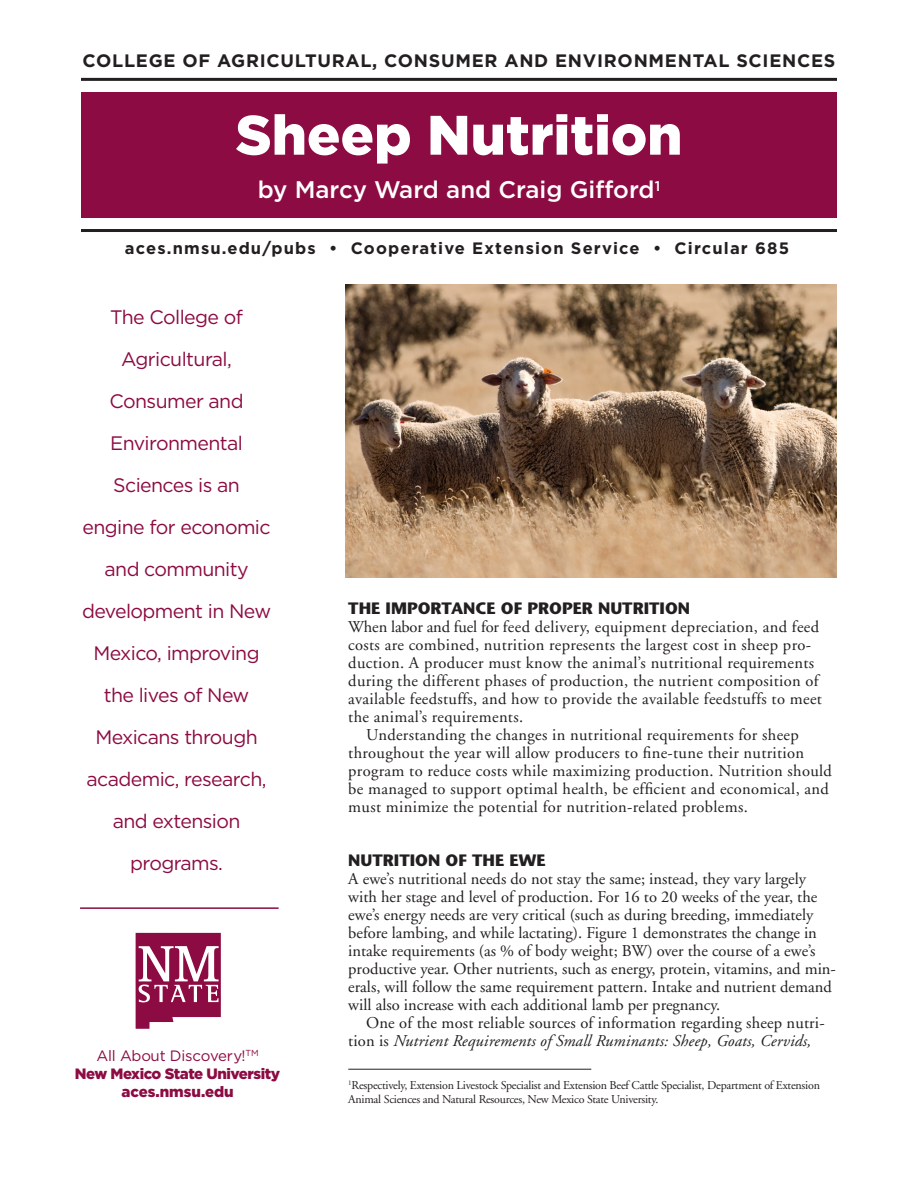
<style>
.page{position:relative;width:918px;height:1188px;background:#fff}
.page>*{position:absolute;margin:0;border:0;box-sizing:border-box;transform-origin:0 0}
.t1{font:900 55.5px "Gotham";color:#fff}
.t2{font:500 24px "Gotham";color:#fff}
.Clause{font:19.5px/42px "Gotham";letter-spacing:-.03em;color:#8c0b42;text-align:center}
.t3{font:700 18px "Gotham";letter-spacing:.04em;color:#231f20}
.A_Body_Text_11_12_no{font:16.5px/18px "Adobe Garamond";color:#231f20}
.A_Body_Text_11_12{font:16.5px/18px "Adobe Garamond";letter-spacing:.02em;color:#231f20}
.A_Body_Text_11_12_no-2{font:16.5px/18px "Adobe Garamond";letter-spacing:.02em;color:#231f20}
.t4{font:700 16.5px "Gotham";letter-spacing:.07em;color:#231f20}
.A_Subtitle1_11_12_AL{font:700 16.5px "Stone Sans";color:#231f20}
.t5{font:900 15px "Gotham";letter-spacing:-.03em;color:#8c0b42}
.t6{font:15px "Gotham";letter-spacing:-.01em;color:#8c0b42}
.t7{font:900 15px "Gotham";color:#8c0b42}
.Footnote{font:12px/14.4px "Adobe Garamond";letter-spacing:-.02em;color:#231f20}
.s1{font-style:italic}
</style>
<div class="page">
<hr style="left:348px;top:1069px;width:243px;height:1px;background:#231f20">
<hr style="left:81px;top:78px;width:756px;height:3px;background:#231f20">
<hr style="left:81px;top:229px;width:756px;height:3px;background:#231f20">
<div style="left:81px;top:92px;width:756px;height:126px;background:#8c0b42"></div>
<hr style="left:80px;top:907px;width:199px;height:2px;background:#8c0b42">
<img style="left:135px;top:932px;width:86px;height:97px">
<img style="left:346px;top:285px;width:491px;height:293px">
<p class="t3" style="left:83px;top:49px;width:754px">COLLEGE OF AGRICULTURAL, CONSUMER AND ENVIRONMENTAL SCIENCES</p>
<p class="t1" style="left:236px;top:97px;width:448px">Sheep Nutrition</p>
<p class="t2" style="left:258px;top:174px;width:404px">by Marcy Ward and Craig Gifford<sup>1</sup></p>
<p class="t4" style="left:125px;top:237px;width:666px">aces.nmsu.edu/pubs • Cooperative Extension Service • Circular 685</p>
<p class="Clause" style="left:82px;top:296px;width:191px">The College of<br>Agricultural,<br>Consumer and<br>Environmental<br>Sciences is an engine for economic and community development in New<br>Mexico, improving the lives of New<br>Mexicans through academic, research, and extension programs.</p>
<p class="t6" style="left:96px;top:1046px;width:164px">All About Discovery!<sup>TM</sup></p>
<p class="t5" style="left:75px;top:1063px;width:207px">New Mexico State University</p>
<p class="t7" style="left:121px;top:1081px;width:114px">aces.nmsu.edu</p>
<p class="A_Subtitle1_11_12_AL" style="left:348px;top:598px;width:343px">THE IMPORTANCE OF PROPER NUTRITION</p>
<p class="A_Body_Text_11_12_no-2" style="left:348px;top:618px;width:475px">When labor and fuel for feed delivery, equipment depreciation, and feed costs are combined, nutrition represents the largest cost in sheep pro&shy;duction. A producer must know the animal’s nutritional requirements during the different phases of production, the nutrient composition of available feedstuffs, and how to provide the available feedstuffs to meet the animal’s requirements.</p>
<p class="A_Body_Text_11_12" style="left:348px;top:726px;width:485px;text-indent:18px">Understanding the changes in nutritional requirements for sheep throughout the year will allow producers to fine-tune their nutrition program to reduce costs while maximizing production. Nutrition should be managed to support optimal health, be efficient and economical, and must minimize the potential for nutrition-related problems.</p>
<p class="A_Subtitle1_11_12_AL" style="left:348px;top:850px;width:199px">NUTRITION OF THE EWE</p>
<p class="A_Body_Text_11_12_no" style="left:348px;top:870px;width:489px">A ewe’s nutritional needs do not stay the same; instead, they vary largely with her stage and level of production. For 16 to 20 weeks of the year, the ewe’s energy needs are very critical (such as during breeding, immediately before lambing, and while lactating). Figure 1 demonstrates the change in intake requirements (as % of body weight; BW) over the course of a ewe’s productive year. Other nutrients, such as energy, protein, vitamins, and min&shy;erals, will follow the same requirement pattern. Intake and nutrient demand will also increase with each additional lamb per pregnancy.</p>
<p class="A_Body_Text_11_12" style="left:348px;top:1014px;width:478px;text-indent:18px">One of the most reliable sources of information regarding sheep nutri&shy;tion is <span class="s1">Nutrient Requirements of Small Ruminants: Sheep, Goats, Cervids,</span></p>
<p class="Footnote" style="left:348px;top:1078px;width:473px"><sup>1</sup>Respectively, Extension Livestock Specialist and Extension Beef Cattle Specialist, Department of Extension<br>Animal Sciences and Natural Resources, New Mexico State University.</p>
</div>
